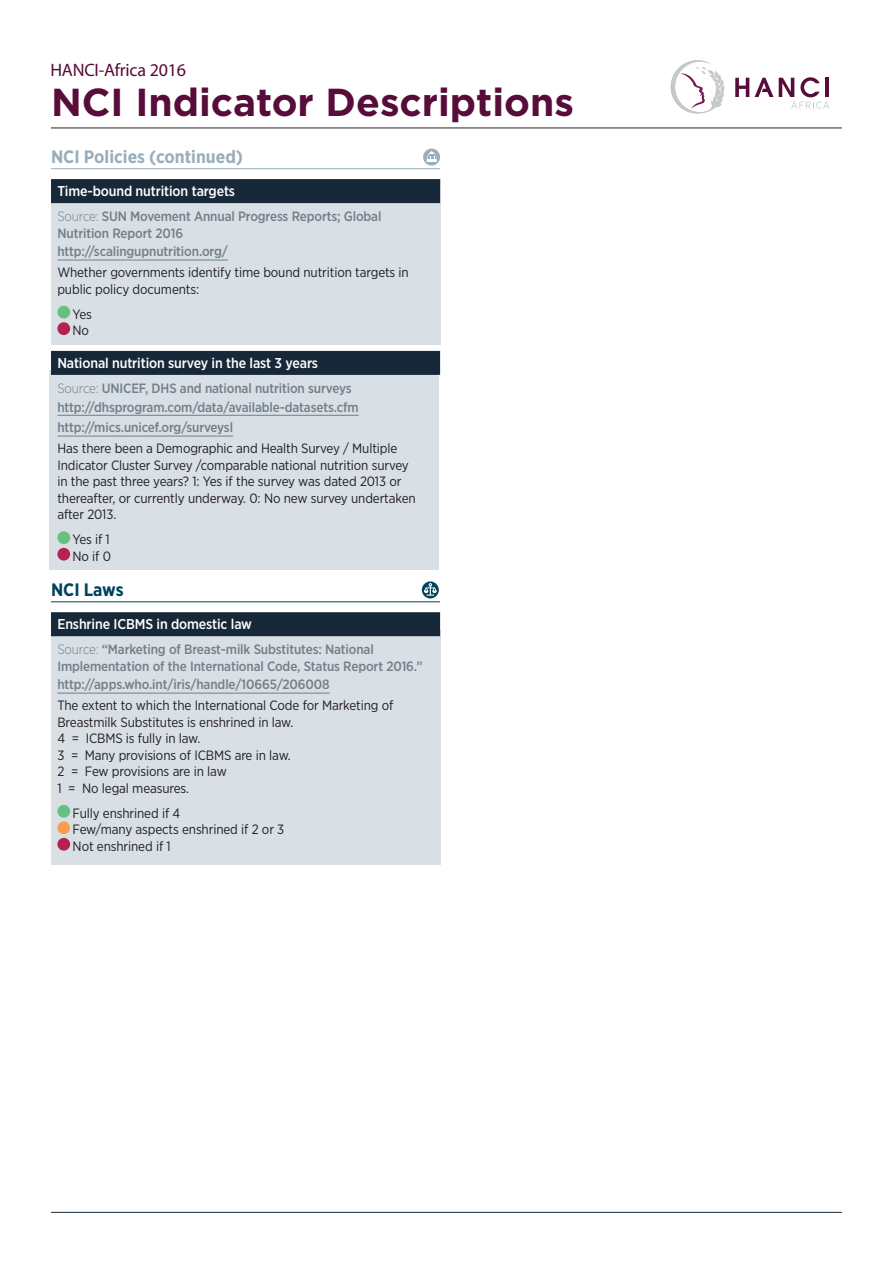
<style>
.page{position:relative;width:893px;height:1263px;background:#fff}
.page>*{position:absolute;margin:0;border:0;box-sizing:border-box;transform-origin:0 0}
.t1{font:700 39px "Gotham";color:#570c39}
.Heading{font:700 18px "Gotham Narrow";color:#99aebd}
.t2{font:18px "Myriad Pro";letter-spacing:-.01em;color:#570c39}
.Heading-2{font:700 18px "Gotham Narrow";color:#00445b}
.Sub_Heading{font:500 14.25px "Gotham Narrow";letter-spacing:-.01em;color:#fff}
.Body_Copy{font:13.5px/16.5px "Gotham Narrow";letter-spacing:-.01em;color:#231f20}
.Source{font:500 13.5px/16.5px "Gotham Narrow";letter-spacing:-.01em;color:#727f8a}
.s1{font-weight:300}
</style>
<div class="page">
<div style="left:50px;top:371px;width:389px;height:199px;background:#d8dfe5"></div>
<div style="left:52px;top:180px;width:389px;height:165px;background:#d8dfe5"></div>
<div style="left:51px;top:630px;width:389px;height:234px;background:#d8dfe5"></div>
<hr style="left:51px;top:128px;width:791px;height:1px;background:#172938">
<hr style="left:51px;top:1212px;width:791px;height:1px;background:#172938">
<hr style="left:51px;top:168px;width:389px;height:1px;background:#99aebd">
<div style="left:51px;top:179px;width:389px;height:24px;background:#172938"></div>
<hr style="left:57px;top:260px;width:171px;height:1px;background:#727f8a">
<div style="left:51px;top:351px;width:389px;height:24px;background:#172938"></div>
<hr style="left:57px;top:415px;width:302px;height:1px;background:#727f8a">
<hr style="left:57px;top:436px;width:176px;height:1px;background:#727f8a">
<hr style="left:51px;top:601px;width:389px;height:1px;background:#00445b">
<div style="left:51px;top:612px;width:389px;height:24px;background:#172938"></div>
<hr style="left:57px;top:693px;width:273px;height:1px;background:#727f8a">
<div style="left:57px;top:306px;width:13px;height:12px;background:#67c082;border-radius:50%"></div>
<div style="left:57px;top:322px;width:13px;height:13px;background:#b62150;border-radius:50%"></div>
<div style="left:57px;top:531px;width:13px;height:13px;background:#67c082;border-radius:50%"></div>
<div style="left:57px;top:548px;width:13px;height:13px;background:#b62150;border-radius:50%"></div>
<div style="left:57px;top:805px;width:13px;height:13px;background:#67c082;border-radius:50%"></div>
<div style="left:57px;top:821px;width:13px;height:13px;background:#f89d53;border-radius:50%"></div>
<div style="left:57px;top:838px;width:13px;height:13px;background:#b62150;border-radius:50%"></div>
<svg style="left:422px;top:581px;width:17px;height:17px"></svg>
<svg style="left:423px;top:149px;width:17px;height:17px"></svg>
<svg style="left:735px;top:78px;width:14px;height:19px"></svg>
<svg style="left:755px;top:78px;width:18px;height:19px"></svg>
<svg style="left:671px;top:60px;width:53px;height:54px"></svg>
<svg style="left:779px;top:77px;width:50px;height:32px"></svg>
<p class="t2" style="left:50px;top:59px;width:137px">HANCI-Africa 2016</p>
<p class="t1" style="left:51px;top:80px;width:524px">NCI Indicator Descriptions</p>
<p class="Heading" style="left:51px;top:145px;width:194px">NCI Policies (continued)</p>
<p class="Sub_Heading" style="left:57px;top:182px;width:179px">Time-bound nutrition targets</p>
<p class="Source" style="left:57px;top:208px;width:326px"><span class="s1">Source:</span> SUN Movement Annual Progress Reports; Global<br>Nutrition Report 2016</p>
<p class="Source" style="left:57px;top:243px;width:172px">http://scalingupnutrition.org/</p>
<p class="Body_Copy" style="left:57px;top:264px;width:353px">Whether governments identify time bound nutrition targets in public policy documents:</p>
<p class="Body_Copy" style="left:72px;top:305px;width:21px">Yes<br>No</p>
<p class="Sub_Heading" style="left:57px;top:354px;width:262px">National nutrition survey in the last 3 years</p>
<p class="Source" style="left:57px;top:380px;width:296px"><span class="s1">Source:</span> UNICEF, DHS and national nutrition surveys</p>
<p class="Source" style="left:57px;top:396px;width:303px;line-height:20.7px">http://dhsprogram.com/data/available-datasets.cfm http://mics.unicef.org/surveysl</p>
<p class="Body_Copy" style="left:57px;top:440px;width:360px">Has there been a Demographic and Health Survey / Multiple Indicator Cluster Survey /comparable national nutrition survey in the past three years? 1: Yes if the survey was dated 2013 or thereafter, or currently underway. 0: No new survey undertaken after 2013.</p>
<p class="Body_Copy" style="left:72px;top:531px;width:40px">Yes if 1<br>No if 0</p>
<p class="Heading-2" style="left:51px;top:578px;width:74px">NCI Laws</p>
<p class="Sub_Heading" style="left:57px;top:615px;width:196px">Enshrine ICBMS in domestic law</p>
<p class="Source" style="left:57px;top:641px;width:367px"><span class="s1">Source:</span> “Marketing of Breast-milk Substitutes: National<br>Implementation of the International Code, Status Report 2016.”</p>
<p class="Source" style="left:57px;top:676px;width:274px">http://apps.who.int/iris/handle/10665/206008</p>
<p class="Body_Copy" style="left:57px;top:697px;width:338px">The extent to which the International Code for Marketing of Breastmilk Substitutes is enshrined in law.<br>4 = ICBMS is fully in law.<br>3 = Many provisions of ICBMS are in law.<br>2 = Few provisions are in law<br>1 = No legal measures.</p>
<p class="Body_Copy" style="left:72px;top:804px;width:213px">Fully enshrined if 4<br>Few/many aspects enshrined if 2 or 3<br>Not enshrined if 1</p>
</div>
